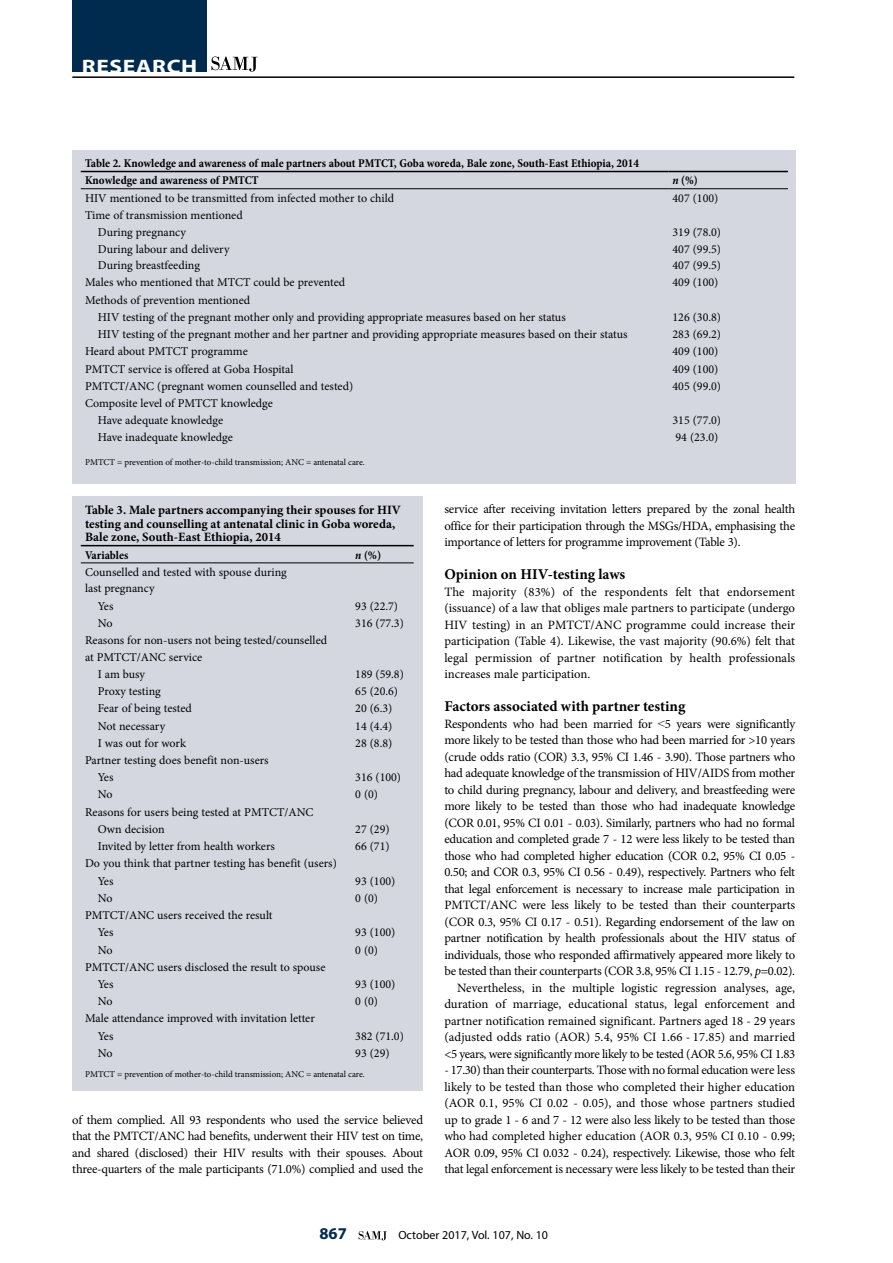
<style>
.page{position:relative;width:893px;height:1263px;background:#fff}
.page>*{position:absolute;margin:0;border:0;box-sizing:border-box;transform-origin:0 0}
.t1{font:700 19.5px "Myriad Pro";letter-spacing:.03em;color:#fff;scale:1.2 1}
.t2{font:700 16.5px "Myriad Pro";color:#002b4e}
.t3{font:700 15px "Minion Pro";color:#000}
.t4{font:12.75px/16.5px "Minion Pro";letter-spacing:-.02em;color:#000;text-align:justify}
.t5{font:700 12.75px/13.5px "Minion Pro";color:#000}
.t6{font:12px/17.2px "Minion Pro";color:#000}
.t7{font:700 condensed 12px/17.2px "Minion Pro";color:#000}
.t8{font:12px "Myriad Pro";color:#000}
.t9{font:700 12px "Minion Pro";color:#000}
.t10{font:9px "Minion Pro";letter-spacing:-.005em;color:#000}
.s1{font-style:italic}
.s2{font-style:italic;font-stretch:condensed}
.s3{font-stretch:condensed}
.s4{font-family:"Times New Roman"}
</style>
<div class="page">
<svg style="left:359px;top:1231px;width:28px;height:9px"></svg>
<hr style="left:72px;top:76px;width:722px;height:2px;background:#000">
<div style="left:72px;top:0;width:135px;height:72px;background:#002b4e"></div>
<svg style="left:211px;top:57px;width:47px;height:15px"></svg>
<div style="left:72px;top:150px;width:724px;height:333px;background:#d5d7e0"></div>
<hr style="left:81px;top:171px;width:587px;height:1px;background:#000">
<hr style="left:668px;top:171px;width:120px;height:1px;background:#000">
<hr style="left:81px;top:188px;width:587px;height:1px;background:#000">
<hr style="left:668px;top:188px;width:120px;height:1px;background:#000">
<div style="left:72px;top:497px;width:351px;height:594px;background:#d5d7e0"></div>
<hr style="left:81px;top:545px;width:270px;height:1px;background:#000">
<hr style="left:351px;top:545px;width:63px;height:1px;background:#000">
<hr style="left:81px;top:562px;width:270px;height:1px;background:#000">
<hr style="left:351px;top:562px;width:63px;height:1px;background:#000">
<h1 class="t1" style="left:82px;top:54px;width:98px">RESEARCH</h1>
<p class="t7" style="left:85px;top:155px;width:555px">Table 2. Knowledge and awareness of male partners about PMTCT, Goba woreda, Bale zone, South-East Ethiopia, 2014<br>Knowledge and awareness of PMTCT</p>
<p class="t7" style="left:672px;top:172px;width:27px"><span class="s1">n</span> (%)</p>
<p class="t6" style="left:85px;top:189px;width:311px">HIV mentioned to be transmitted from infected mother to child</p>
<p class="t6" style="left:672px;top:189px;width:47px">407 (100)</p>
<p class="t6" style="left:98px;top:207px;width:146px;line-height:16.8px;text-indent:-13px">Time of transmission mentioned<br>During pregnancy<br>During labour and delivery<br>During breastfeeding</p>
<p class="t6" style="left:672px;top:224px;width:50px;line-height:16.5px;text-align:justify">319 (78.0)<br>407 (99.5)<br>407 (99.5)</p>
<p class="t6" style="left:85px;top:274px;width:262px">Males who mentioned that MTCT could be prevented</p>
<p class="t6" style="left:672px;top:274px;width:47px">409 (100)</p>
<p class="t6" style="left:98px;top:291px;width:469px;text-indent:-13px">Methods of prevention mentioned<br>HIV testing of the pregnant mother only and providing appropriate measures based on her status</p>
<p class="t6" style="left:672px;top:308px;width:50px">126 (30.8)</p>
<p class="t6" style="left:98px;top:326px;width:531px">HIV testing of the pregnant mother and her partner and providing appropriate measures based on their status</p>
<p class="t6" style="left:672px;top:326px;width:50px">283 (69.2)</p>
<p class="t6" style="left:85px;top:343px;width:164px">Heard about PMTCT programme</p>
<p class="t6" style="left:672px;top:343px;width:47px">409 (100)</p>
<p class="t6" style="left:85px;top:360px;width:210px">PMTCT service is offered at Goba Hospital</p>
<p class="t6" style="left:672px;top:360px;width:47px">409 (100)</p>
<p class="t6" style="left:85px;top:377px;width:270px">PMTCT/ANC (pregnant women counselled and tested)</p>
<p class="t6" style="left:672px;top:377px;width:50px">405 (99.0)</p>
<p class="t6" style="left:98px;top:395px;width:177px;line-height:16.8px;text-indent:-13px">Composite level of PMTCT knowledge<br>Have adequate knowledge<br>Have inadequate knowledge</p>
<p class="t6" style="left:672px;top:412px;width:50px;line-height:16.5px">315 (77.0)<br>94 (23.0)</p>
<p class="t10" style="left:85px;top:456px;width:281px">PMTCT = prevention of mother-to-child transmission; ANC = antenatal care.</p>
<p class="t5" style="left:85px;top:503px;width:317px">Table 3. Male partners accompanying their spouses for HIV testing and counselling at antenatal clinic in Goba woreda,<br>Bale zone, South-East Ethiopia, 2014</p>
<p class="t7" style="left:85px;top:546px;width:45px">Variables</p>
<p class="t9" style="left:355px;top:546px;width:28px"><span class="s2">n</span> <span class="s3">(</span>%)</p>
<p class="t6" style="left:85px;top:563px;width:203px">Counselled and tested with spouse during</p>
<p class="t6" style="left:85px;top:580px;width:71px">last pregnancy</p>
<p class="t6" style="left:98px;top:597px;width:17px">Yes</p>
<p class="t6" style="left:355px;top:597px;width:44px">93 (22.7)</p>
<p class="t6" style="left:98px;top:614px;width:16px">No</p>
<p class="t6" style="left:355px;top:614px;width:50px">316 (77.3)</p>
<p class="t6" style="left:85px;top:632px;width:244px">Reasons for non-users not being tested/counselled</p>
<p class="t6" style="left:85px;top:648px;width:119px">at PMTCT/ANC service</p>
<p class="t6" style="left:98px;top:665px;width:49px">I am busy</p>
<p class="t6" style="left:355px;top:665px;width:50px">189 (59.8)</p>
<p class="t6" style="left:98px;top:683px;width:65px">Proxy testing</p>
<p class="t6" style="left:355px;top:683px;width:44px">65 (20.6)</p>
<p class="t6" style="left:98px;top:700px;width:96px">Fear of being tested</p>
<p class="t6" style="left:355px;top:700px;width:39px">20 (6.3)</p>
<p class="t6" style="left:98px;top:717px;width:69px">Not necessary</p>
<p class="t6" style="left:355px;top:717px;width:39px">14 (4.4)</p>
<p class="t6" style="left:98px;top:734px;width:90px">I was out for work</p>
<p class="t6" style="left:355px;top:734px;width:39px">28 (8.8)</p>
<p class="t6" style="left:98px;top:751px;width:172px;text-indent:-13px">Partner testing does benefit non-users<br>Yes</p>
<p class="t6" style="left:355px;top:769px;width:47px">316 (100)</p>
<p class="t6" style="left:98px;top:786px;width:16px">No</p>
<p class="t6" style="left:355px;top:786px;width:24px">0 (0)</p>
<p class="t6" style="left:98px;top:803px;width:217px;text-indent:-13px">Reasons for users being tested at PMTCT/ANC<br>Own decision</p>
<p class="t6" style="left:355px;top:820px;width:36px">27 (29)</p>
<p class="t6" style="left:98px;top:838px;width:179px">Invited by letter from health workers</p>
<p class="t6" style="left:355px;top:838px;width:36px">66 (71)</p>
<p class="t6" style="left:98px;top:855px;width:241px;text-indent:-13px">Do you think that partner testing has benefit (users)<br>Yes</p>
<p class="t6" style="left:355px;top:872px;width:42px">93 (100)</p>
<p class="t6" style="left:98px;top:889px;width:16px">No</p>
<p class="t6" style="left:355px;top:889px;width:24px">0 (0)</p>
<p class="t6" style="left:98px;top:907px;width:176px;text-indent:-13px">PMTCT/ANC users received the result<br>Yes</p>
<p class="t6" style="left:355px;top:924px;width:42px">93 (100)</p>
<p class="t6" style="left:98px;top:941px;width:16px">No</p>
<p class="t6" style="left:355px;top:941px;width:24px">0 (0)</p>
<p class="t6" style="left:98px;top:958px;width:229px;text-indent:-13px">PMTCT/ANC users disclosed the result to spouse<br>Yes</p>
<p class="t6" style="left:355px;top:975px;width:42px">93 (100)</p>
<p class="t6" style="left:98px;top:993px;width:16px">No</p>
<p class="t6" style="left:355px;top:993px;width:24px">0 (0)</p>
<p class="t6" style="left:98px;top:1010px;width:219px;text-indent:-13px">Male attendance improved with invitation letter<br>Yes</p>
<p class="t6" style="left:355px;top:1027px;width:50px">382 (71.0)</p>
<p class="t6" style="left:98px;top:1044px;width:16px">No</p>
<p class="t6" style="left:355px;top:1044px;width:36px">93 (29)</p>
<p class="t10" style="left:85px;top:1068px;width:281px">PMTCT = prevention of mother-to-child transmission; ANC = antenatal care.</p>
<p class="t4" style="left:72px;top:1111px;width:352px">of them complied. All 93 respondents who used the service believed that the PMTCT/ANC had benefits, underwent their HIV test on time, and shared (disclosed) their HIV results with their spouses. About three-quarters of the male participants (71.0%) complied and used the</p>
<p class="t4" style="left:444px;top:501px;width:352px">service after receiving invitation letters prepared by the zonal health office for their participation through the MSGs/HDA, emphasising the importance of letters for programme improvement (Table 3).</p>
<p class="t3" style="left:444px;top:564px;width:182px">Opinion on HIV-testing laws</p>
<p class="t4" style="left:444px;top:583px;width:352px">The majority (83%) of the respondents felt that endorsement (issuance) of a law that obliges male partners to participate (undergo HIV testing) in an PMTCT/ANC programme could increase their participation (Table 4). Likewise, the vast majority (90.6%) felt that legal permission of partner notification by health professionals increases male participation.</p>
<p class="t3" style="left:444px;top:696px;width:243px">Factors associated with partner testing</p>
<p class="t4" style="left:444px;top:715px;width:352px;text-align:right">Respondents who had been married for <span class="s4">˂</span>5 years were significantly more likely to be tested than those who had been married for &gt;10 years (crude odds ratio (COR) 3.3, 95% CI 1.46 - 3.90). Those partners who had adequate knowledge of the transmission of HIV/AIDS from mother to child during pregnancy, labour and delivery, and breastfeeding were more likely to be tested than those who had inadequate knowledge (COR 0.01, 95% CI 0.01 - 0.03). Similarly, partners who had no formal education and completed grade 7 - 12 were less likely to be tested than those who had completed higher education (COR 0.2, 95% CI 0.05 - 0.50; and COR 0.3, 95% CI 0.56 - 0.49), respectively. Partners who felt that legal enforcement is necessary to increase male participation in PMTCT/ANC were less likely to be tested than their counterparts (COR 0.3, 95% CI 0.17 - 0.51). Regarding endorsement of the law on partner notification by health professionals about the HIV status of individuals, those who responded affirmatively appeared more likely to be tested than their counterparts (COR 3.8, 95% CI 1.15 - 12.79, <span class="s1">p</span>=0.02).<br>Nevertheless, in the multiple logistic regression analyses, age, duration of marriage, educational status, legal enforcement and partner notification remained significant. Partners aged 18 - 29 years (adjusted odds ratio (AOR) 5.4, 95% CI 1.66 - 17.85) and married &lt;5 years, were significantly more likely to be tested (AOR 5.6, 95% CI 1.83</p>
<p class="t4" style="left:444px;top:1062px;width:352px">- 17.30) than their counterparts. Those with no formal education were less likely to be tested than those who completed their higher education (AOR 0.1, 95% CI 0.02 - 0.05), and those whose partners studied up to grade 1 - 6 and 7 - 12 were also less likely to be tested than those who had completed higher education (AOR 0.3, 95% CI 0.10 - 0.99; AOR 0.09, 95% CI 0.032 - 0.24), respectively. Likewise, those who felt that legal enforcement is necessary were less likely to be tested than their</p>
<p class="t2" style="left:319px;top:1223px;width:29px">867</p>
<p class="t8" style="left:398px;top:1228px;width:151px">October 2017, Vol. 107, No. 10</p>
</div>
